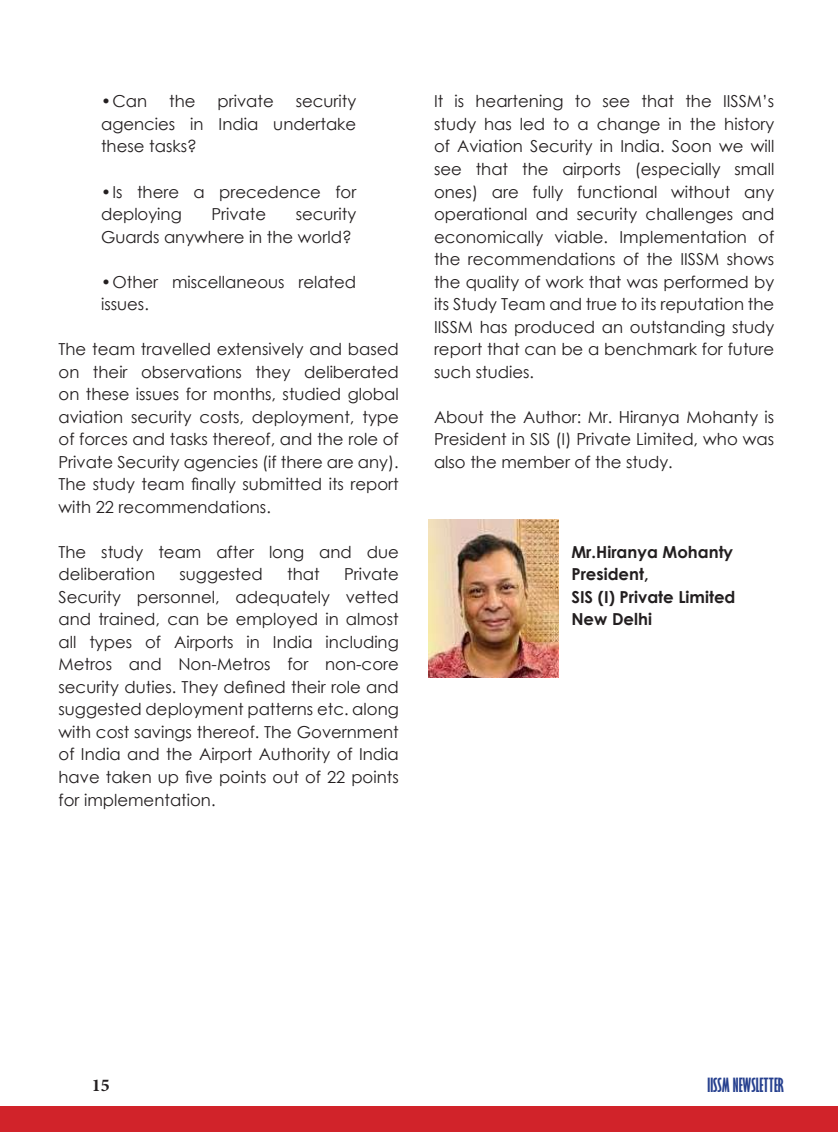
<style>
.page{position:relative;width:838px;height:1132px;background:#fff}
.page>*{position:absolute;margin:0;border:0;box-sizing:border-box;transform-origin:0 0}
.t1{font:700 extra-condensed 18px "Gill Sans";color:#253f8e}
.t2{font:700 18px "Minion Pro";color:#231f20}
.t3{font:16.5px/22.5px "Century Gothic";color:#231f20;text-align:justify}
.t4{font:700 16.5px/22.5px "Century Gothic";color:#231f20}
</style>
<div class="page">
<div style="left:0;top:1106px;width:838px;height:25px;background:#d1232a"></div>
<img style="left:428px;top:519px;width:130px;height:158px">
<p class="t3" style="left:101px;top:90px;width:257px;text-indent:195px">security agencies in India undertake these tasks?</p>
<p class="t3" style="left:101px;top:180px;width:257px">•Is there a precedence for deploying</p>
<p class="t3" style="left:101px;top:90px;width:48px">•Can</p>
<p class="t3" style="left:169px;top:90px;width:28px">the</p>
<p class="t3" style="left:217px;top:90px;width:58px">private</p>
<p class="t3" style="left:101px;top:202px;width:257px;text-align:right">security<br>Guards anywhere in the world?</p>
<p class="t3" style="left:101px;top:270px;width:257px">•Other miscellaneous related issues.</p>
<p class="t3" style="left:58px;top:337px;width:342px">The team travelled extensively and based on their observations they deliberated on these issues for months, studied global aviation security costs, deployment, type of forces and tasks thereof, and the role of Private Security agencies (if there are any).<br>The study team finally submitted its report with 22 recommendations.</p>
<p class="t3" style="left:58px;top:540px;width:342px">The study team after long and due deliberation</p>
<p class="t3" style="left:211px;top:202px;width:56px">Private</p>
<p class="t3" style="left:58px;top:562px;width:342px;text-indent:285px">Private Security personnel, adequately vetted and trained, can be employed in almost all types of Airports in India including Metros and Non-Metros for non-core security duties. They defined their role and suggested deployment patterns etc. along with cost savings thereof. The Government of India and the Airport Authority of India have taken up five points out of 22 points for implementation.</p>
<p class="t3" style="left:179px;top:562px;width:85px">suggested</p>
<p class="t3" style="left:287px;top:562px;width:34px">that</p>
<p class="t3" style="left:434px;top:90px;width:342px">It is heartening to see that the IISSM’s study has led to a change in the history of Aviation Security in India. Soon we will see that the airports (especially small ones) are fully functional without any operational and security challenges and economically viable. Implementation of the recommendations of the IISSM shows the quality of work that was performed by its Study Team and true to its reputation the IISSM has produced an outstanding study report that can be a benchmark for future such studies.</p>
<p class="t3" style="left:434px;top:405px;width:342px">About the Author: Mr. Hiranya Mohanty is President in SIS (I) Private Limited, who was also the member of the study.</p>
<p class="t4" style="left:571px;top:539px;width:166px">Mr.Hiranya Mohanty<br>President,<br>SIS (I) Private Limited<br>New Delhi</p>
<p class="t2" style="left:92px;top:1072px;width:19px">15</p>
<p class="t1" style="left:707px;top:1073px;width:78px">IISSM NEWSLETTER</p>
</div>
